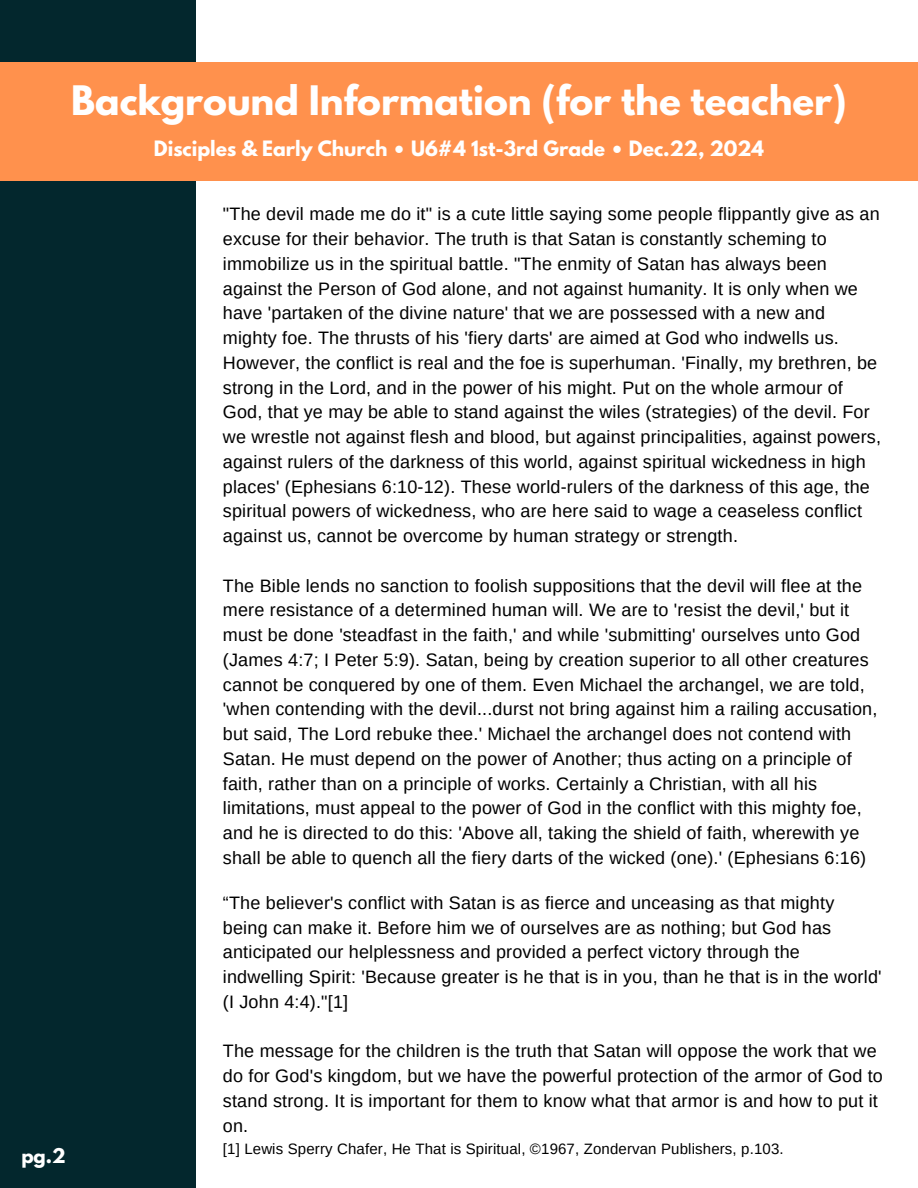
<style>
.page{position:relative;width:918px;height:1188px;background:#fff}
.page>*{position:absolute;margin:0;border:0;box-sizing:border-box;transform-origin:0 0}
.t1{font:700 36px "League Spartan";color:#fff}
.t2{font:700 18.75px "League Spartan";color:#fff}
.t3{font:18px/24.8px "Arimo";letter-spacing:.01em;color:#000}
.t4{font:700 18px "League Spartan";color:#fff}
.t5{font:15px "Arimo";letter-spacing:.01em;color:#000}
</style>
<div class="page">
<div style="left:0;top:0;width:195px;height:1188px;background:#03272d"></div>
<div style="left:0;top:62px;width:918px;height:119px;background:#ff914d"></div>
<h2 class="t1" style="left:71px;top:83px;width:777px">Background Information (for the teacher)</h2>
<h1 class="t2" style="left:154px;top:139px;width:612px">Disciples &amp; Early Church • U6#4 1st-3rd Grade • Dec.22, 2024</h1>
<p class="t4" style="left:21px;top:1146px;width:46px">pg.2</p>
<h2 class="t3" style="left:223px;top:202px;width:660px">"The devil made me do it" is a cute little saying some people flippantly give as an excuse for their behavior. The truth is that Satan is constantly scheming to immobilize us in the spiritual battle. "The enmity of Satan has always been against the Person of God alone, and not against humanity. It is only when we have 'partaken of the divine nature' that we are possessed with a new and mighty foe. The thrusts of his 'fiery darts' are aimed at God who indwells us.<br>However, the conflict is real and the foe is superhuman. 'Finally, my brethren, be strong in the Lord, and in the power of his might. Put on the whole armour of God, that ye may be able to stand against the wiles (strategies) of the devil. For we wrestle not against flesh and blood, but against principalities, against powers, against rulers of the darkness of this world, against spiritual wickedness in high places' (Ephesians 6:10-12). These world-rulers of the darkness of this age, the spiritual powers of wickedness, who are here said to wage a ceaseless conflict against us, cannot be overcome by human strategy or strength.</h2>
<p class="t3" style="left:223px;top:573px;width:656px">The Bible lends no sanction to foolish suppositions that the devil will flee at the mere resistance of a determined human will. We are to 'resist the devil,' but it must be done 'steadfast in the faith,' and while 'submitting' ourselves unto God (James 4:7; I Peter 5:9). Satan, being by creation superior to all other creatures cannot be conquered by one of them. Even Michael the archangel, we are told, 'when contending with the devil...durst not bring against him a railing accusation, but said, The Lord rebuke thee.' Michael the archangel does not contend with Satan. He must depend on the power of Another; thus acting on a principle of faith, rather than on a principle of works. Certainly a Christian, with all his limitations, must appeal to the power of God in the conflict with this mighty foe, and he is directed to do this: 'Above all, taking the shield of faith, wherewith ye shall be able to quench all the fiery darts of the wicked (one).' (Ephesians 6:16)</p>
<p class="t3" style="left:223px;top:890px;width:660px">“The believer's conflict with Satan is as fierce and unceasing as that mighty being can make it. Before him we of ourselves are as nothing; but God has anticipated our helplessness and provided a perfect victory through the indwelling Spirit: 'Because greater is he that is in you, than he that is in the world' (I John 4:4)."[1]</p>
<p class="t3" style="left:223px;top:1039px;width:662px">The message for the children is the truth that Satan will oppose the work that we do for God's kingdom, but we have the powerful protection of the armor of God to stand strong. It is important for them to know what that armor is and how to put it on.</p>
<p class="t5" style="left:223px;top:1140px;width:562px">[1] Lewis Sperry Chafer, He That is Spiritual, ©1967, Zondervan Publishers, p.103.</p>
</div>
